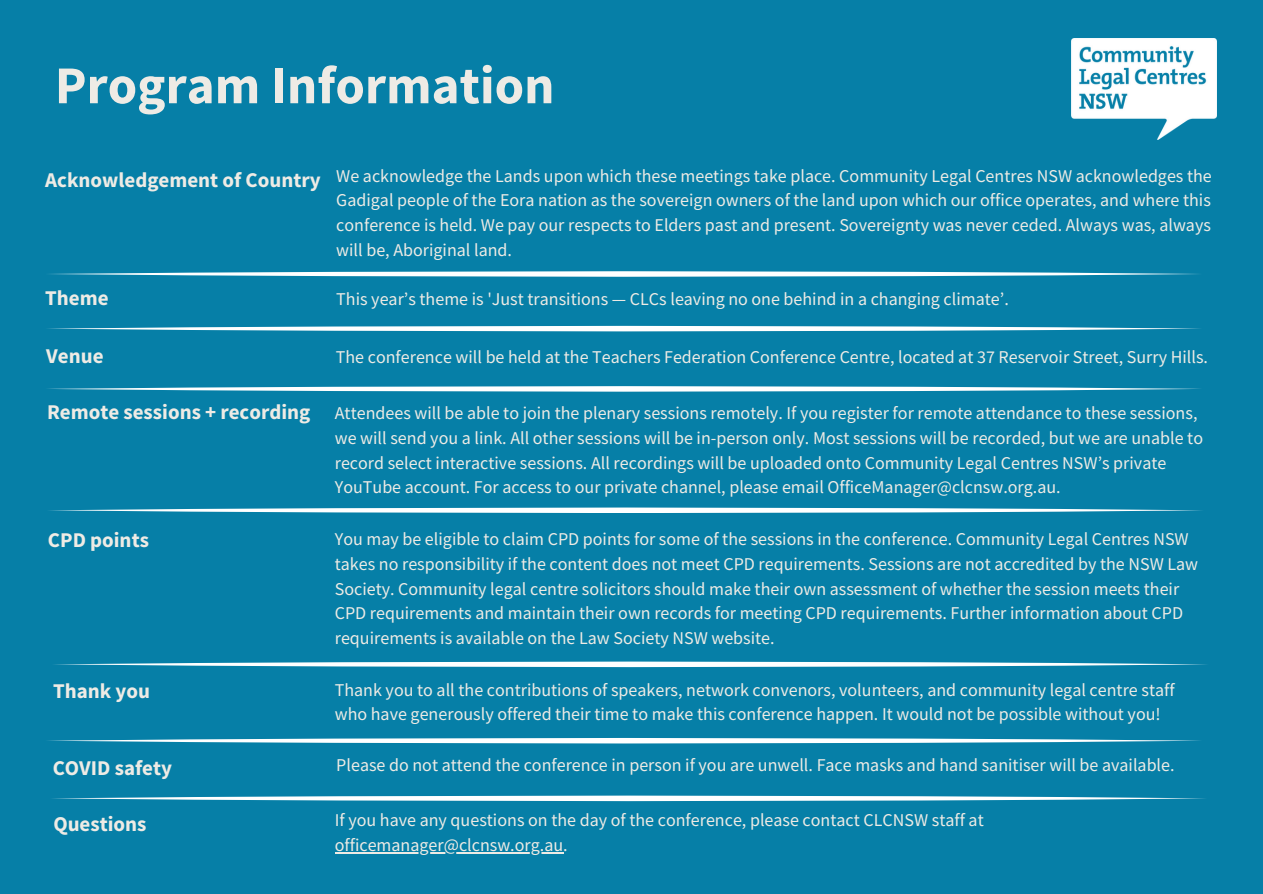
<style>
.page{position:relative;width:1263px;height:894px;background:#fff}
.page>*{position:absolute;margin:0;border:0;box-sizing:border-box;transform-origin:0 0}
.t1{font:700 53.1px "Source Sans Pro";color:#eeebe5}
.t2{font:700 21px "Source Sans Pro";color:#eeebe5}
.t3{font:18px/24.8px "Source Sans Pro";color:#eeebe5}
</style>
<div class="page">
<div style="left:0;top:0;width:1263px;height:893px;background:#067fa7"></div>
<img style="left:1072px;top:39px;width:145px;height:101px">
<svg style="left:50px;top:271px;width:1148px;height:5px"></svg>
<hr style="left:335px;top:851px;width:228px;height:2px;background:#eeebe5">
<svg style="left:48px;top:326px;width:1152px;height:5px"></svg>
<svg style="left:48px;top:386px;width:1152px;height:5px"></svg>
<svg style="left:49px;top:507px;width:1153px;height:6px"></svg>
<svg style="left:54px;top:661px;width:1153px;height:5px"></svg>
<svg style="left:48px;top:738px;width:1152px;height:5px"></svg>
<svg style="left:52px;top:795px;width:1153px;height:5px"></svg>
<p class="t1" style="left:55px;top:51px;width:501px">Program Information</p>
<p class="t2" style="left:45px;top:167px;width:277px">Acknowledgement of Country</p>
<p class="t3" style="left:336px;top:163px;width:877px;text-align:justify">We acknowledge the Lands upon which these meetings take place. Community Legal Centres NSW acknowledges the Gadigal people of the Eora nation as the sovereign owners of the land upon which our office operates, and where this conference is held. We pay our respects to Elders past and present. Sovereignty was never ceded. Always was, always will be, Aboriginal land.</p>
<p class="t2" style="left:45px;top:284px;width:65px">Theme</p>
<p class="t3" style="left:336px;top:286px;width:674px">This year’s theme is 'Just transitions — CLCs leaving no one behind in a changing climate’.</p>
<p class="t2" style="left:46px;top:342px;width:59px">Venue</p>
<p class="t3" style="left:336px;top:344px;width:874px">The conference will be held at the Teachers Federation Conference Centre, located at 37 Reservoir Street, Surry Hills.</p>
<p class="t2" style="left:47px;top:398px;width:265px">Remote sessions + recording</p>
<p class="t3" style="left:335px;top:400px;width:870px">Attendees will be able to join the plenary sessions remotely. If you register for remote attendance to these sessions, we will send you a link. All other sessions will be in-person only. Most sessions will be recorded, but we are unable to record select interactive sessions. All recordings will be uploaded onto Community Legal Centres NSW’s private YouTube account. For access to our private channel, please email OfficeManager@clcnsw.org.au.</p>
<p class="t2" style="left:48px;top:526px;width:103px">CPD points</p>
<p class="t3" style="left:335px;top:526px;width:865px">You may be eligible to claim CPD points for some of the sessions in the conference. Community Legal Centres NSW takes no responsibility if the content does not meet CPD requirements. Sessions are not accredited by the NSW Law Society. Community legal centre solicitors should make their own assessment of whether the session meets their CPD requirements and maintain their own records for meeting CPD requirements. Further information about CPD requirements is available on the Law Society NSW website.</p>
<p class="t2" style="left:53px;top:676px;width:98px">Thank you</p>
<p class="t3" style="left:335px;top:676px;width:841px">Thank you to all the contributions of speakers, network convenors, volunteers, and community legal centre staff who have generously offered their time to make this conference happen. It would not be possible without you!</p>
<p class="t2" style="left:53px;top:754px;width:121px">COVID safety</p>
<p class="t3" style="left:336px;top:751px;width:840px">Please do not attend the conference in person if you are unwell. Face masks and hand sanitiser will be available.</p>
<p class="t2" style="left:53px;top:810px;width:95px">Questions</p>
<p class="t3" style="left:335px;top:807px;width:650px">If you have any questions on the day of the conference, please contact CLCNSW staff at officemanager@clcnsw.org.au.</p>
</div>
